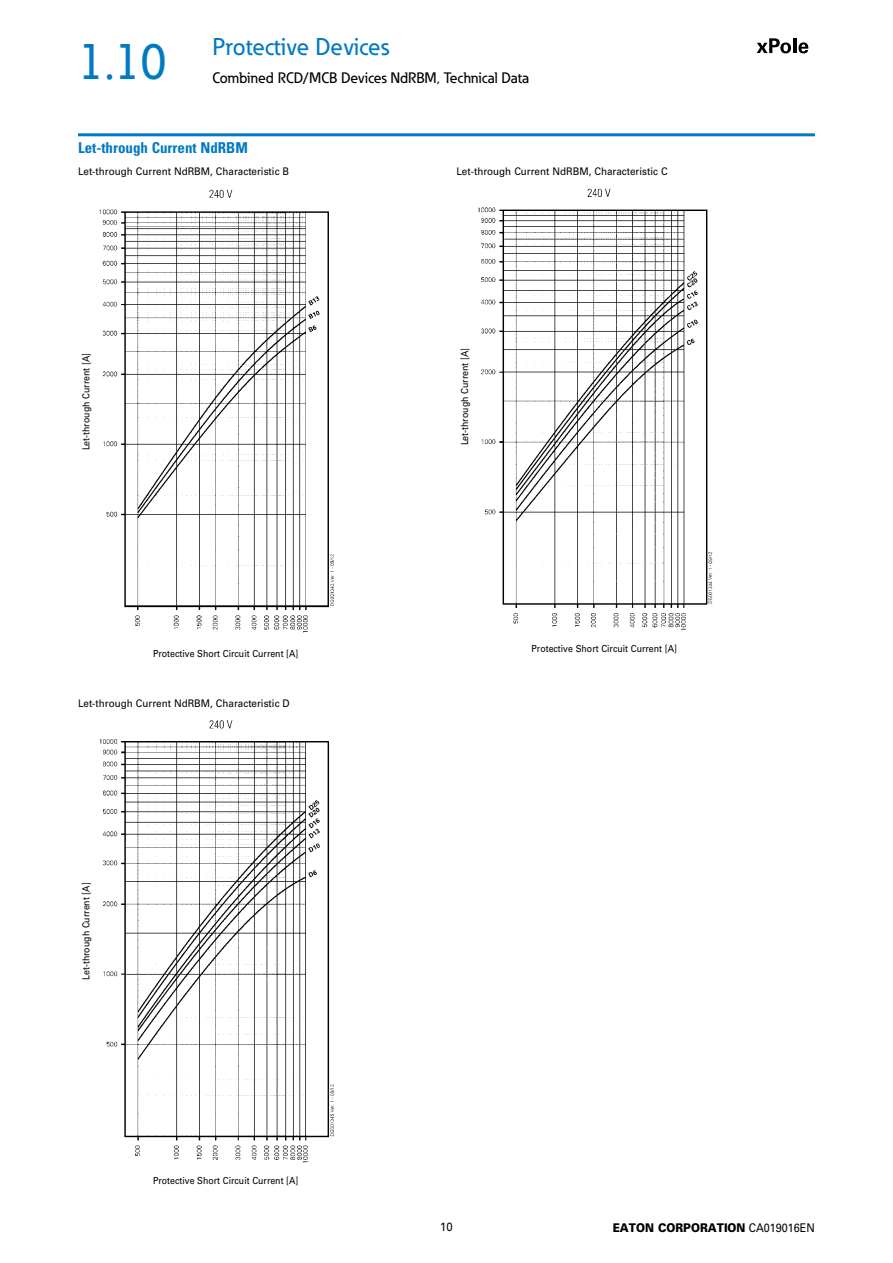
<style>
.page{position:relative;width:893px;height:1263px;background:#fff}
.page>*{position:absolute;margin:0;border:0;box-sizing:border-box;transform-origin:0 0}
.t1{font:500 51px "Eaton";color:#007ac2;scale:.94 1}
.t2{font:500 24px "Eaton";color:#007ac2}
.t3{font:500 15px "Eaton";color:#000}
.t4{font:700 condensed 15px "Univers";color:#007ac2}
.t5{font:900 12px "Univers";color:#000;scale:.9 1}
.t6{font:12px "Univers";color:#000;scale:.94 1}
.t7{font:10.5px "Univers";color:#000;scale:.94 1}
.t8{font:9.75px "Univers";color:#000;scale:.9 1}
.s1{font-weight:400}
</style>
<div class="page">
<svg style="left:757px;top:38px;width:34px;height:15px"></svg>
<hr style="left:793px;top:38px;width:3px;height:15px;background:#000">
<svg style="left:798px;top:42px;width:10px;height:11px"></svg>
<hr style="left:78px;top:133px;width:737px;height:3px;background:#007ac2">
<img style="left:99px;top:189px;width:235px;height:444px">
<img style="left:478px;top:188px;width:235px;height:443px">
<img style="left:99px;top:720px;width:236px;height:443px">
<h1 class="t1" style="left:78px;top:30px;width:96px">1.10</h1>
<h2 class="t2" style="left:213px;top:32px;width:178px">Protective Devices</h2>
<h3 class="t3" style="left:213px;top:69px;width:318px">Combined RCD/MCB Devices NdRBM, Technical Data</h3>
<h3 class="t4" style="left:78px;top:139px;width:171px">Let-through Current NdRBM</h3>
<p class="t7" style="left:78px;top:165px;width:226px">Let-through Current NdRBM, Characteristic B</p>
<p class="t7" style="left:456px;top:165px;width:226px">Let-through Current NdRBM, Characteristic C</p>
<p class="t8" style="left:80px;top:450px;width:110px;rotate:-90deg">Let-through Current [A]</p>
<p class="t8" style="left:153px;top:647px;width:163px">Protective Short Circuit Current [A]</p>
<p class="t7" style="left:78px;top:697px;width:227px">Let-through Current NdRBM, Characteristic D</p>
<p class="t8" style="left:80px;top:980px;width:110px;rotate:-90deg">Let-through Current [A]</p>
<p class="t8" style="left:153px;top:1174px;width:163px">Protective Short Circuit Current [A]</p>
<p class="t8" style="left:459px;top:445px;width:110px;rotate:-90deg">Let-through Current [A]</p>
<p class="t8" style="left:532px;top:642px;width:163px">Protective Short Circuit Current [A]</p>
<p class="t6" style="left:440px;top:1219px;width:15px">10</p>
<p class="t5" style="left:613px;top:1220px;width:226px">EATON CORPORATION <span class="s1">CA019016EN</span></p>
</div>
